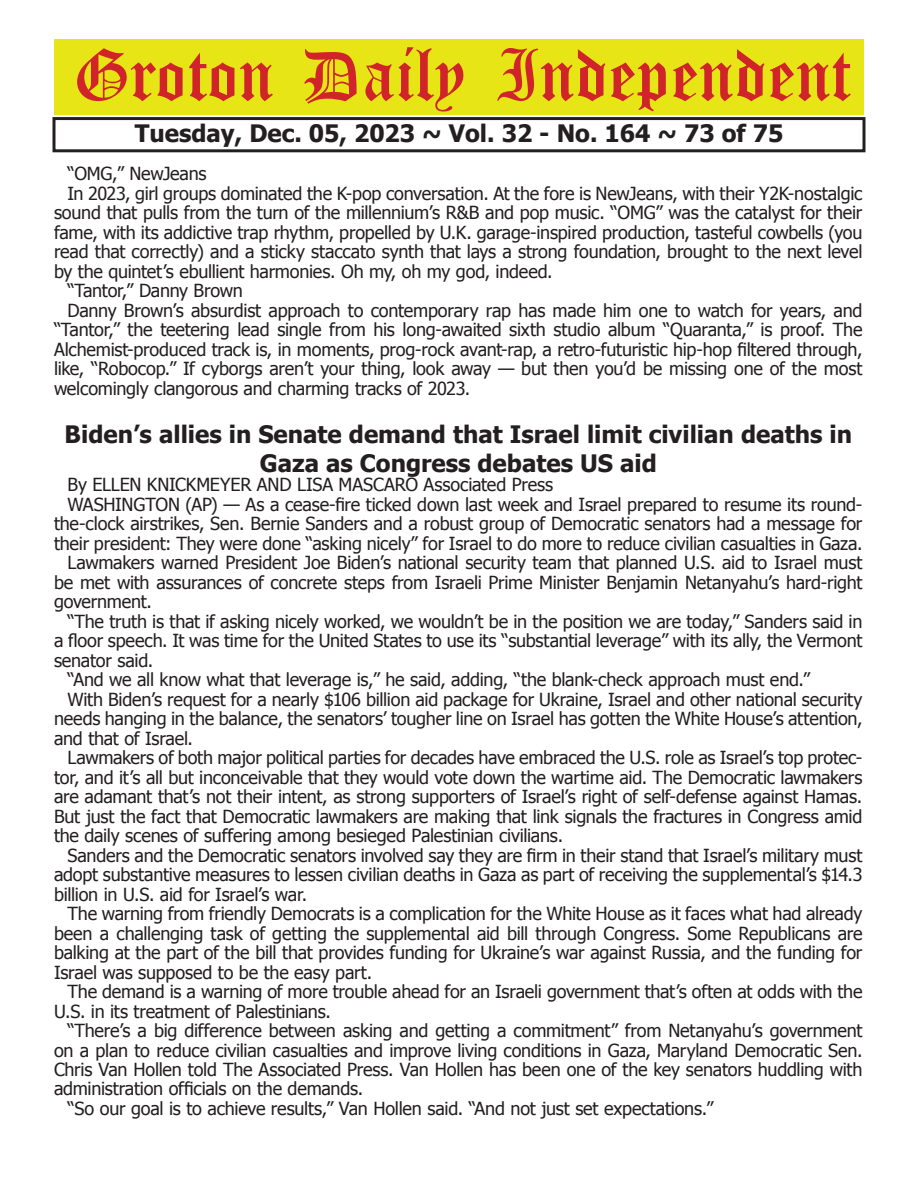
<style>
.page{position:relative;width:918px;height:1188px;background:#fff}
.page>*{position:absolute;margin:0;border:0;box-sizing:border-box;transform-origin:0 0}
.t1{font:54px "Old English Five";color:#d1232a}
.t2{font:700 24px/28.8px "Tahoma";color:#231f20;text-align:center}
.t3{font:18px "Tahoma";letter-spacing:-.01em;color:#231f20}
</style>
<div class="page">
<div style="left:52px;top:117px;width:814px;height:35px;border:3px solid #231f20"></div>
<div style="left:54px;top:40px;width:810px;height:75px;background:#e7e515"></div>
<h1 class="t1" style="left:73px;top:50px;width:779px">Groton Daily Independent</h1>
<h2 class="t2" style="left:135px;top:117px;width:650px">Tuesday, Dec. 05, 2023 ~ Vol. 32 - No. 164 ~ 73 of 75</h2>
<p class="t3" style="left:68px;top:161px;width:141px">“OMG,” NewJeans</p>
<p class="t3" style="left:68px;top:181px;width:796px">In 2023, girl groups dominated the K-pop conversation. At the fore is NewJeans, with their Y2K-nostalgic</p>
<p class="t3" style="left:54px;top:200px;width:810px">sound that pulls from the turn of the millennium’s R&amp;B and pop music. “OMG” was the catalyst for their</p>
<p class="t3" style="left:54px;top:220px;width:810px">fame, with its addictive trap rhythm, propelled by U.K. garage-inspired production, tasteful cowbells (you</p>
<p class="t3" style="left:54px;top:239px;width:810px">read that correctly) and a sticky staccato synth that lays a strong foundation, brought to the next level</p>
<p class="t3" style="left:54px;top:259px;width:500px">by the quintet’s ebullient harmonies. Oh my, oh my god, indeed.</p>
<p class="t3" style="left:68px;top:278px;width:177px">“Tantor,” Danny Brown</p>
<p class="t3" style="left:68px;top:298px;width:796px">Danny Brown’s absurdist approach to contemporary rap has made him one to watch for years, and</p>
<p class="t3" style="left:54px;top:317px;width:810px">“Tantor,” the teetering lead single from his long-awaited sixth studio album “Quaranta,” is proof. The</p>
<p class="t3" style="left:54px;top:337px;width:810px">Alchemist-produced track is, in moments, prog-rock avant-rap, a retro-futuristic hip-hop filtered through,</p>
<p class="t3" style="left:54px;top:356px;width:810px">like, “Robocop.” If cyborgs aren’t your thing, look away — but then you’d be missing one of the most</p>
<p class="t3" style="left:54px;top:376px;width:418px">welcomingly clangorous and charming tracks of 2023.</p>
<h2 class="t2" style="left:65px;top:418px;width:789px">Biden’s allies in Senate demand that Israel limit civilian deaths in<br>Gaza as Congress debates US aid</h2>
<p class="t3" style="left:68px;top:473px;width:487px">By ELLEN KNICKMEYER AND LISA MASCARO Associated Press</p>
<p class="t3" style="left:68px;top:492px;width:796px">WASHINGTON (AP) — As a cease-fire ticked down last week and Israel prepared to resume its round-</p>
<p class="t3" style="left:54px;top:512px;width:810px">the-clock airstrikes, Sen. Bernie Sanders and a robust group of Democratic senators had a message for</p>
<p class="t3" style="left:54px;top:531px;width:810px">their president: They were done “asking nicely” for Israel to do more to reduce civilian casualties in Gaza.</p>
<p class="t3" style="left:68px;top:551px;width:796px">Lawmakers warned President Joe Biden’s national security team that planned U.S. aid to Israel must</p>
<p class="t3" style="left:54px;top:570px;width:810px">be met with assurances of concrete steps from Israeli Prime Minister Benjamin Netanyahu’s hard-right</p>
<p class="t3" style="left:54px;top:590px;width:100px">government.</p>
<p class="t3" style="left:68px;top:609px;width:796px">“The truth is that if asking nicely worked, we wouldn’t be in the position we are today,” Sanders said in</p>
<p class="t3" style="left:54px;top:629px;width:810px">a floor speech. It was time for the United States to use its “substantial leverage” with its ally, the Vermont</p>
<p class="t3" style="left:54px;top:648px;width:101px">senator said.</p>
<p class="t3" style="left:68px;top:668px;width:744px">“And we all know what that leverage is,” he said, adding, “the blank-check approach must end.”</p>
<p class="t3" style="left:68px;top:687px;width:797px">With Biden’s request for a nearly $106 billion aid package for Ukraine, Israel and other national security</p>
<p class="t3" style="left:54px;top:706px;width:810px">needs hanging in the balance, the senators’ tougher line on Israel has gotten the White House’s attention,</p>
<p class="t3" style="left:54px;top:726px;width:141px">and that of Israel.</p>
<p class="t3" style="left:68px;top:745px;width:796px">Lawmakers of both major political parties for decades have embraced the U.S. role as Israel’s top protec-</p>
<p class="t3" style="left:54px;top:765px;width:810px">tor, and it’s all but inconceivable that they would vote down the wartime aid. The Democratic lawmakers</p>
<p class="t3" style="left:54px;top:784px;width:810px">are adamant that’s not their intent, as strong supporters of Israel’s right of self-defense against Hamas.</p>
<p class="t3" style="left:54px;top:804px;width:810px">But just the fact that Democratic lawmakers are making that link signals the fractures in Congress amid</p>
<p class="t3" style="left:54px;top:823px;width:511px">the daily scenes of suffering among besieged Palestinian civilians.</p>
<p class="t3" style="left:68px;top:843px;width:796px">Sanders and the Democratic senators involved say they are firm in their stand that Israel’s military must</p>
<p class="t3" style="left:54px;top:862px;width:810px">adopt substantive measures to lessen civilian deaths in Gaza as part of receiving the supplemental’s $14.3</p>
<p class="t3" style="left:54px;top:882px;width:255px">billion in U.S. aid for Israel’s war.</p>
<p class="t3" style="left:68px;top:901px;width:796px">The warning from friendly Democrats is a complication for the White House as it faces what had already</p>
<p class="t3" style="left:54px;top:921px;width:810px">been a challenging task of getting the supplemental aid bill through Congress. Some Republicans are</p>
<p class="t3" style="left:54px;top:940px;width:810px">balking at the part of the bill that provides funding for Ukraine’s war against Russia, and the funding for</p>
<p class="t3" style="left:54px;top:960px;width:320px">Israel was supposed to be the easy part.</p>
<p class="t3" style="left:68px;top:979px;width:796px">The demand is a warning of more trouble ahead for an Israeli government that’s often at odds with the</p>
<p class="t3" style="left:54px;top:999px;width:278px">U.S. in its treatment of Palestinians.</p>
<p class="t3" style="left:68px;top:1018px;width:797px">“There’s a big difference between asking and getting a commitment” from Netanyahu’s government</p>
<p class="t3" style="left:54px;top:1038px;width:810px">on a plan to reduce civilian casualties and improve living conditions in Gaza, Maryland Democratic Sen.</p>
<p class="t3" style="left:54px;top:1057px;width:810px">Chris Van Hollen told The Associated Press. Van Hollen has been one of the key senators huddling with</p>
<p class="t3" style="left:54px;top:1077px;width:311px">administration officials on the demands.</p>
<p class="t3" style="left:68px;top:1096px;width:647px">“So our goal is to achieve results,” Van Hollen said. “And not just set expectations.”</p>
</div>
